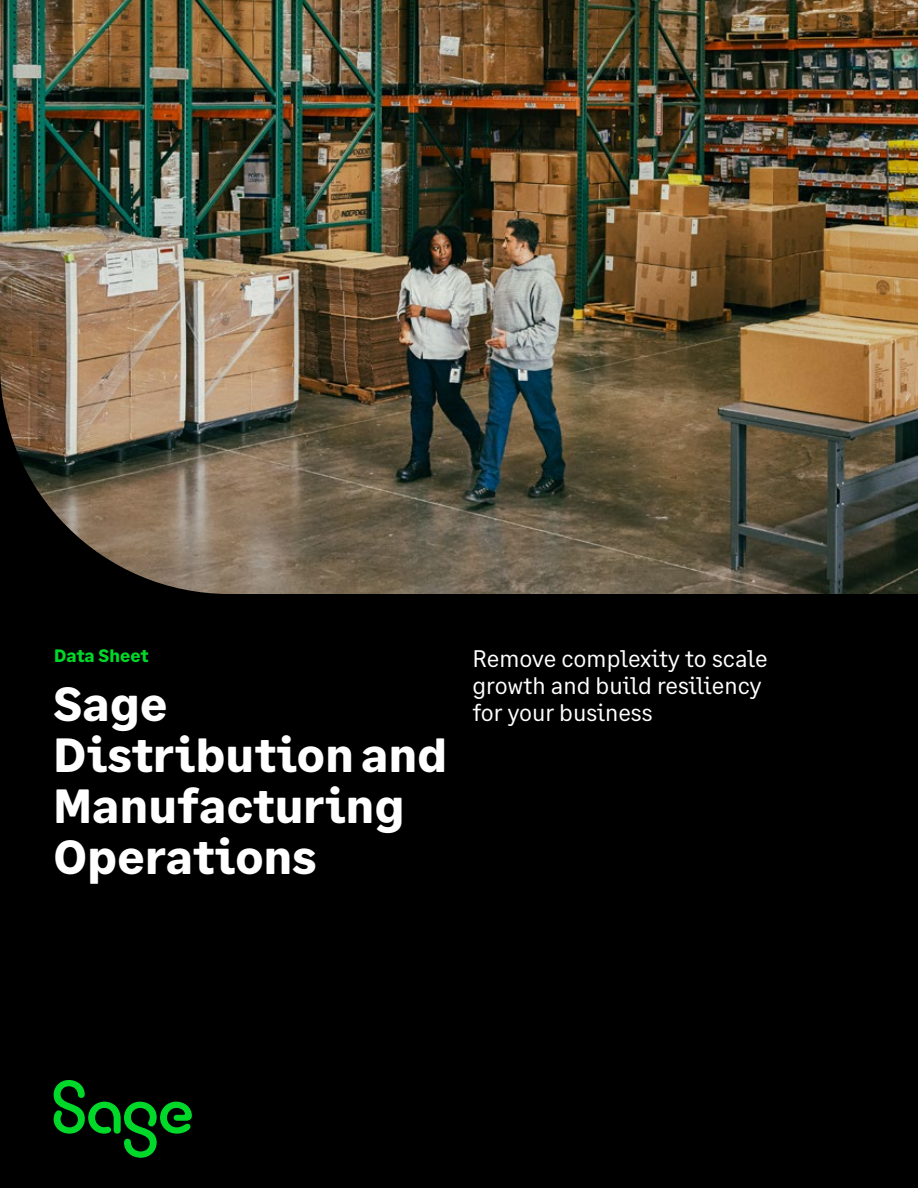
<style>
.page{position:relative;width:918px;height:1188px;background:#000}
.page>*{position:absolute;margin:0;border:0;box-sizing:border-box;transform-origin:0 0}
.t1{font:700 48px/51px "Sage Text";letter-spacing:.005em;color:#fff}
.t2{font:24px/27px "Sage Text";color:#fff}
.t3{font:700 18px "Sage Text";color:#00d82a}
</style>
<div class="page">
<img style="left:0;top:0;width:918px;height:594px">
<svg style="left:54px;top:1080px;width:138px;height:78px"></svg>
<p class="t3" style="left:54px;top:645px;width:96px">Data Sheet</p>
<h1 class="t1" style="left:53px;top:679px;width:115px">Sage</h1>
<h1 class="t1" style="left:53px;top:730px;width:395px">Distribution and<br>Manufacturing<br>Operations</h1>
<p class="t2" style="left:472px;top:646px;width:297px">Remove complexity to scale growth and build resiliency</p>
<p class="t2" style="left:472px;top:700px;width:182px">for your business</p>
</div>
